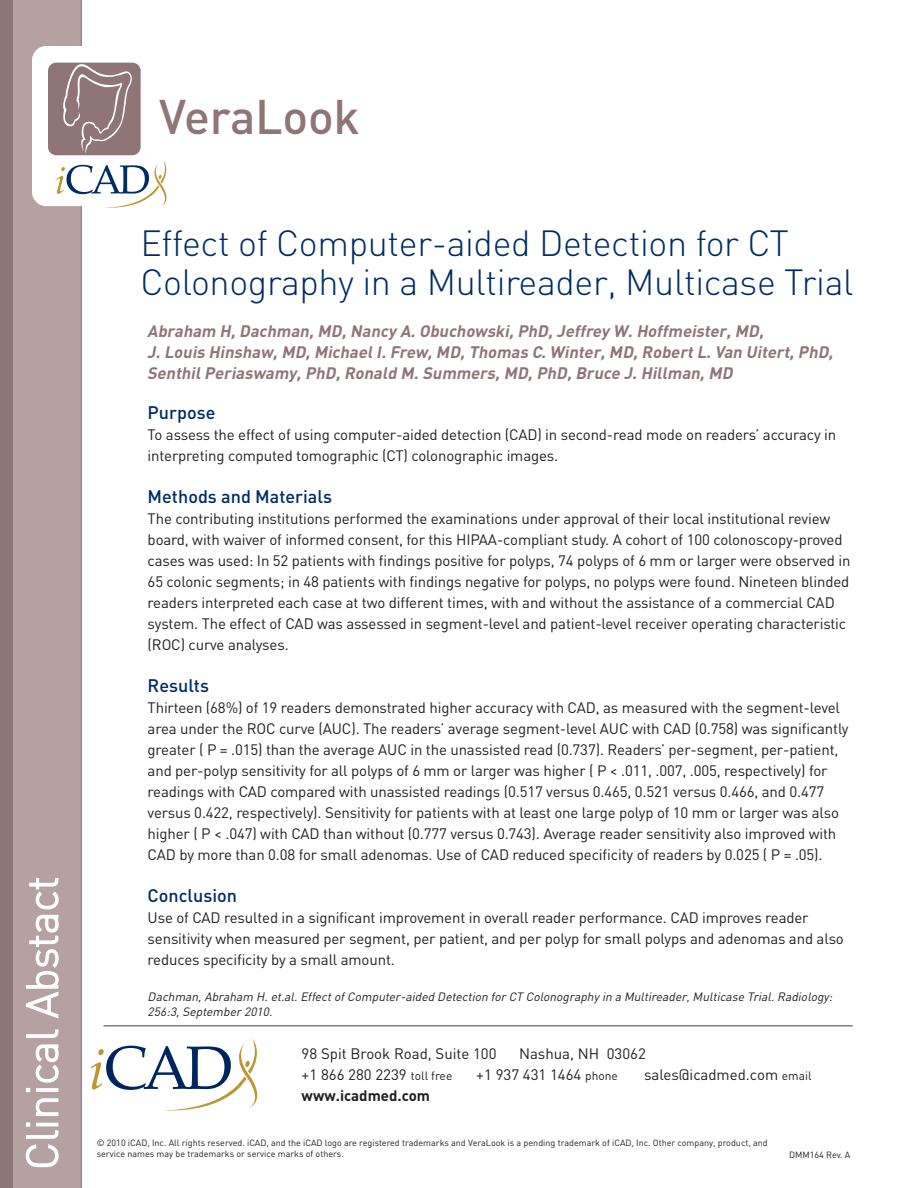
<style>
.page{position:relative;width:918px;height:1188px;background:#fff}
.page>*{position:absolute;margin:0;border:0;box-sizing:border-box;transform-origin:0 0}
.t1{font:500 48px "DIN";letter-spacing:-.005em;color:#8f7577}
.t2{font:300 43.5px "DIN";letter-spacing:-.005em;color:#fff}
.t3{font:300 36px/39px "DIN";letter-spacing:-.01em;color:#002c62}
.t4{font:500 18px "DIN";color:#002c62}
.t5{font:italic 700 16.5px/21px "DIN";color:#8f7577}
.t6{font:15px/21px "DIN";letter-spacing:-.01em;color:#231f20}
.t7{font:700 15px "DIN";color:#231f20}
.t8{font:italic 12px/15px "DIN";color:#231f20}
.t9{font:9px "DIN";color:#231f20}
.s1{font-size:12px}
</style>
<div class="page">
<div style="left:0;top:0;width:81px;height:1188px;background:#b5a1a2"></div>
<div style="left:0;top:0;width:13px;height:1188px;background:#8f7577"></div>
<hr style="left:81px;top:0;width:1px;height:1188px;background:#8f7577">
<div style="left:32px;top:46px;width:160px;height:160px;background:#fff;border-radius:14px"></div>
<svg style="left:56px;top:160px;width:111px;height:50px"></svg>
<div style="left:48px;top:63px;width:93px;height:92px;background:#8f7577;border-radius:8px"></div>
<svg style="left:63px;top:64px;width:69px;height:89px"></svg>
<svg style="left:91px;top:1039px;width:167px;height:71px"></svg>
<hr style="left:104px;top:1025px;width:749px;height:2px;background:#8f7577">
<svg style="left:25px;top:1098px;width:34px;height:70px"></svg>
<svg style="left:26px;top:1029px;width:33px;height:63px"></svg>
<svg style="left:26px;top:878px;width:33px;height:141px"></svg>
<p class="t2" style="left:14px;top:1170px;width:295px;rotate:-90deg">Clinical Abstact</p>
<p class="t1" style="left:159px;top:86px;width:202px">VeraLook</p>
<p class="t3" style="left:140px;top:223px;width:715px">Effect of Computer-aided Detection for CT<br>Colonography in a Multireader, Multicase Trial</p>
<p class="t5" style="left:147px;top:320px;width:691px">Abraham H,Dachman,MD,Nancy A.Obuchowski,PhD,Jeffrey W.Hoffmeister,MD,<br>J.Louis Hinshaw,MD,MichaelI.Frew,MD,Thomas C.Winter,MD,RobertL.Van Uitert,PhD,<br>SenthilPeriaswamy,PhD,Ronald M.Summers,MD,PhD,Bruce J.Hillman,MD</p>
<p class="t4" style="left:148px;top:401px;width:69px">Purpose</p>
<p class="t6" style="left:148px;top:424px;width:690px">To assess the effect of using computer-aided detection (CAD) in second-read mode on readers’ accuracy in interpreting computed tomographic (CT) colonographic images.</p>
<p class="t4" style="left:148px;top:485px;width:186px">Methods and Materials</p>
<p class="t6" style="left:148px;top:508px;width:704px">The contributing institutions performed the examinations under approval of their local institutional review board, with waiver of informed consent, for this HIPAA-compliant study. A cohort of 100 colonoscopy-proved cases was used: In 52 patients with findings positive for polyps, 74 polyps of 6 mm or larger were observed in 65 colonic segments; in 48 patients with findings negative for polyps, no polyps were found. Nineteen blinded readers interpreted each case at two different times, with and without the assistance of a commercial CAD system. The effect of CAD was assessed in segment-level and patient-level receiver operating characteristic (ROC) curve analyses.</p>
<p class="t4" style="left:148px;top:674px;width:63px">Results</p>
<p class="t6" style="left:148px;top:697px;width:694px">Thirteen (68%) of 19 readers demonstrated higher accuracy with CAD, as measured with the segment-level</p>
<p class="t6" style="left:148px;top:718px;width:703px">area under the ROC curve (AUC). The readers’ average segment-level AUC with CAD (0.758) was significantly</p>
<p class="t6" style="left:148px;top:739px;width:693px">greater ( P = .015) than the average AUC in the unassisted read (0.737). Readers’ per-segment, per-patient, and per-polyp sensitivity for all polyps of 6 mm or larger was higher ( P &lt; .011, .007, .005, respectively) for readings with CAD compared with unassisted readings (0.517 versus 0.465, 0.521 versus 0.466, and 0.477 versus 0.422, respectively). Sensitivity for patients with at least one large polyp of 10 mm or larger was also higher ( P &lt; .047) with CAD than without (0.777 versus 0.743). Average reader sensitivity also improved with CAD by more than 0.08 for small adenomas. Use of CAD reduced specificity of readers by 0.025 ( P = .05).</p>
<p class="t4" style="left:148px;top:884px;width:91px">Conclusion</p>
<p class="t6" style="left:148px;top:907px;width:698px">Use of CAD resulted in a significant improvement in overall reader performance. CAD improves reader sensitivity when measured per segment, per patient, and per polyp for small polyps and adenomas and also reduces specificity by a small amount.</p>
<p class="t8" style="left:148px;top:989px;width:689px">Dachman,Abraham H.et.al.EffectofComputer-aided Detection forCT Colonographyin a Multireader,Multicase Trial.Radiology:<br>256:3,September2010.</p>
<p class="t6" style="left:302px;top:1043px;width:197px">98 Spit Brook Road, Suite 100</p>
<p class="t6" style="left:519px;top:1043px;width:128px">Nashua, NH 03062</p>
<p class="t6" style="left:302px;top:1064px;width:152px">+1 866 280 2239 <span class="s1">toll free</span></p>
<p class="t6" style="left:476px;top:1064px;width:143px">+1 937 431 1464 <span class="s1">phone</span></p>
<p class="t6" style="left:644px;top:1064px;width:169px">sales@icadmed.com <span class="s1">email</span></p>
<p class="t7" style="left:302px;top:1086px;width:130px">www.icadmed.com</p>
<p class="t9" style="left:97px;top:1137px;width:672px">© 2010 iCAD, Inc. All rights reserved. iCAD, and the iCAD logo are registered trademarks and VeraLook is a pending trademark of iCAD, Inc. Other company, product, and</p>
<p class="t9" style="left:97px;top:1148px;width:249px">service names may be trademarks or service marks of others.</p>
<p class="t9" style="left:789px;top:1149px;width:63px">DMM164 Rev. A</p>
</div>
